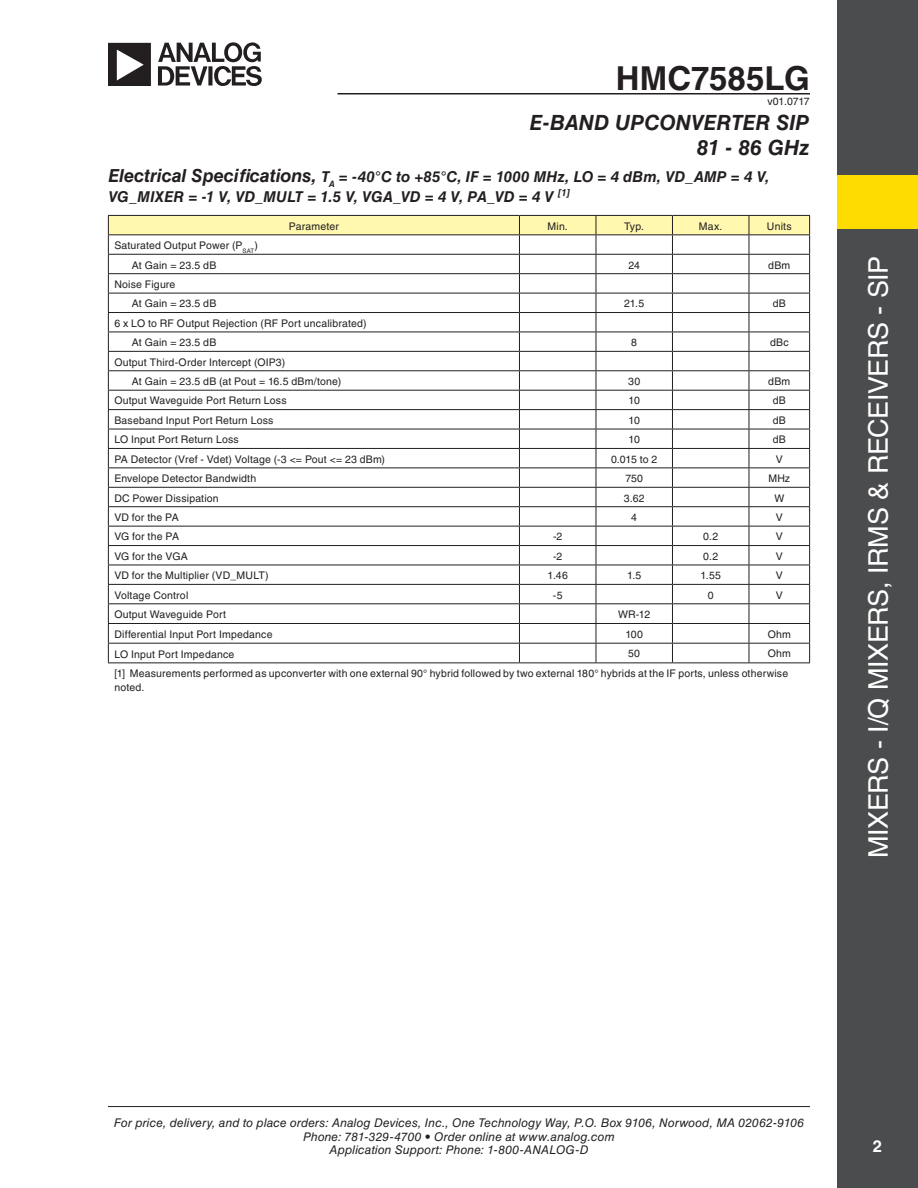
<style>
.page{position:relative;width:918px;height:1188px;background:#fff}
.page>*{position:absolute;margin:0;border:0;box-sizing:border-box;transform-origin:0 0}
.t1{font:700 33px "Helvetica LT Std";color:#231f20}
.t2{font:27px "Helvetica LT Std";letter-spacing:-.015em;color:#fff}
.t3{font:italic 700 21px/25.2px "Helvetica LT Std";letter-spacing:-.005em;color:#231f20;text-align:right}
.t4{font:700 16.5px "Helvetica LT Std";color:#fff}
.t5{font:italic 700 15px "Helvetica LT Std";letter-spacing:.005em;color:#231f20}
.t6{font:italic 12px/13.5px "Helvetica LT Std";letter-spacing:.01em;color:#231f20;text-align:center}
.t7{font:10.5px/13.5px "Helvetica LT Std";letter-spacing:.015em;color:#231f20}
.s1{font-size:18px}
</style>
<div class="page">
<hr style="left:108px;top:1106px;width:702px;height:1px;background:#231f20">
<hr style="left:338px;top:93px;width:472px;height:1px;background:#231f20">
<div style="left:837px;top:0;width:81px;height:1188px;background:#4b4c4d"></div>
<div style="left:837px;top:175px;width:81px;height:54px;background:#ffdc01"></div>
<svg style="left:108px;top:42px;width:154px;height:44px"></svg>
<hr style="left:108px;top:662px;width:411px;height:1px;background:#231f20">
<hr style="left:519px;top:662px;width:77px;height:1px;background:#231f20">
<hr style="left:596px;top:662px;width:76px;height:1px;background:#231f20">
<hr style="left:672px;top:662px;width:77px;height:1px;background:#231f20">
<hr style="left:749px;top:662px;width:61px;height:1px;background:#231f20">
<svg style="left:108px;top:215px;width:702px;height:447px"></svg>
<hr style="left:108px;top:234px;width:411px;height:1px;background:#231f20">
<hr style="left:519px;top:234px;width:77px;height:1px;background:#231f20">
<hr style="left:596px;top:234px;width:76px;height:1px;background:#231f20">
<hr style="left:672px;top:234px;width:77px;height:1px;background:#231f20">
<hr style="left:749px;top:234px;width:61px;height:1px;background:#231f20">
<h1 class="t1" style="left:616px;top:59px;width:195px">HMC7585LG</h1>
<p class="t7" style="left:767px;top:94px;width:44px">v01.0717</p>
<h3 class="t3" style="left:530px;top:109px;width:281px">E-BAND UPCONVERTER SIP<br>81 - 86 GHz</h3>
<p class="t5" style="left:108px;top:168px;width:662px"><span class="s1">Electrical Specifications,</span> T<sub>A</sub> = -40°C to +85°C, IF = 1000 MHz, LO = 4 dBm, VD_AMP = 4 V,</p>
<p class="t5" style="left:108px;top:187px;width:463px">VG_MIXER = -1 V, VD_MULT = 1.5 V, VGA_VD = 4 V, PA_VD = 4 V <sup>[1]</sup></p>
<p class="t7" style="left:289px;top:219px;width:51px">Parameter</p>
<p class="t7" style="left:548px;top:219px;width:22px">Min.</p>
<p class="t7" style="left:624px;top:219px;width:21px">Typ.</p>
<p class="t7" style="left:699px;top:219px;width:25px">Max.</p>
<p class="t7" style="left:767px;top:219px;width:26px">Units</p>
<p class="t7" style="left:114px;top:239px;width:145px">Saturated Output Power (P<sub>SAT</sub>)</p>
<p class="t7" style="left:132px;top:258px;width:86px">At Gain = 23.5 dB</p>
<p class="t7" style="left:628px;top:258px;width:13px">24</p>
<p class="t7" style="left:768px;top:258px;width:24px">dBm</p>
<p class="t7" style="left:114px;top:278px;width:63px">Noise Figure</p>
<p class="t7" style="left:132px;top:297px;width:86px">At Gain = 23.5 dB</p>
<p class="t7" style="left:624px;top:297px;width:22px">21.5</p>
<p class="t7" style="left:773px;top:297px;width:15px">dB</p>
<p class="t7" style="left:114px;top:316px;width:254px">6 x LO to RF Output Rejection (RF Port uncalibrated)</p>
<p class="t7" style="left:132px;top:336px;width:86px">At Gain = 23.5 dB</p>
<p class="t7" style="left:631px;top:336px;width:7px">8</p>
<p class="t7" style="left:770px;top:336px;width:20px">dBc</p>
<p class="t7" style="left:114px;top:355px;width:172px">Output Third-Order Intercept (OIP3)</p>
<p class="t7" style="left:132px;top:375px;width:211px">At Gain = 23.5 dB (at Pout = 16.5 dBm/tone)</p>
<p class="t7" style="left:628px;top:375px;width:13px">30</p>
<p class="t7" style="left:768px;top:375px;width:24px">dBm</p>
<p class="t7" style="left:114px;top:394px;width:174px">Output Waveguide Port Return Loss</p>
<p class="t7" style="left:629px;top:394px;width:13px">10</p>
<p class="t7" style="left:773px;top:394px;width:15px">dB</p>
<p class="t7" style="left:114px;top:413px;width:161px">Baseband Input Port Return Loss</p>
<p class="t7" style="left:629px;top:413px;width:13px">10</p>
<p class="t7" style="left:773px;top:413px;width:15px">dB</p>
<p class="t7" style="left:114px;top:433px;width:126px">LO Input Port Return Loss</p>
<p class="t7" style="left:629px;top:433px;width:13px">10</p>
<p class="t7" style="left:773px;top:433px;width:15px">dB</p>
<p class="t7" style="left:114px;top:452px;width:272px">PA Detector (Vref - Vdet) Voltage (-3 &lt;= Pout &lt;= 23 dBm)</p>
<p class="t7" style="left:611px;top:452px;width:48px">0.015 to 2</p>
<p class="t7" style="left:776px;top:452px;width:9px">V</p>
<p class="t7" style="left:114px;top:472px;width:143px">Envelope Detector Bandwidth</p>
<p class="t7" style="left:625px;top:472px;width:19px">750</p>
<p class="t7" style="left:768px;top:472px;width:23px">MHz</p>
<p class="t7" style="left:114px;top:491px;width:106px">DC Power Dissipation</p>
<p class="t7" style="left:624px;top:491px;width:22px">3.62</p>
<p class="t7" style="left:774px;top:491px;width:11px">W</p>
<p class="t7" style="left:114px;top:511px;width:66px">VD for the PA</p>
<p class="t7" style="left:631px;top:511px;width:7px">4</p>
<p class="t7" style="left:776px;top:511px;width:9px">V</p>
<p class="t7" style="left:114px;top:530px;width:66px">VG for the PA</p>
<p class="t7" style="left:553px;top:530px;width:11px">-2</p>
<p class="t7" style="left:703px;top:530px;width:17px">0.2</p>
<p class="t7" style="left:776px;top:530px;width:9px">V</p>
<p class="t7" style="left:114px;top:549px;width:75px">VG for the VGA</p>
<p class="t7" style="left:553px;top:549px;width:11px">-2</p>
<p class="t7" style="left:703px;top:549px;width:17px">0.2</p>
<p class="t7" style="left:776px;top:549px;width:9px">V</p>
<p class="t7" style="left:114px;top:569px;width:156px">VD for the Multiplier (VD_MULT)</p>
<p class="t7" style="left:548px;top:569px;width:22px">1.46</p>
<p class="t7" style="left:627px;top:569px;width:16px">1.5</p>
<p class="t7" style="left:701px;top:569px;width:22px">1.55</p>
<p class="t7" style="left:776px;top:569px;width:9px">V</p>
<p class="t7" style="left:114px;top:588px;width:75px">Voltage Control</p>
<p class="t7" style="left:553px;top:588px;width:11px">-5</p>
<p class="t7" style="left:708px;top:588px;width:7px">0</p>
<p class="t7" style="left:776px;top:588px;width:9px">V</p>
<p class="t7" style="left:114px;top:608px;width:113px">Output Waveguide Port</p>
<p class="t7" style="left:618px;top:608px;width:34px">WR-12</p>
<p class="t7" style="left:114px;top:627px;width:160px">Differential Input Port Impedance</p>
<p class="t7" style="left:625px;top:627px;width:19px">100</p>
<p class="t7" style="left:768px;top:627px;width:25px">Ohm</p>
<p class="t7" style="left:114px;top:647px;width:122px">LO Input Port Impedance</p>
<p class="t7" style="left:628px;top:647px;width:13px">50</p>
<p class="t7" style="left:768px;top:647px;width:25px">Ohm</p>
<p class="t7" style="left:114px;top:667px;width:675px">[1] Measurements performed as upconverter with one external 90° hybrid followed by two external 180° hybrids at the IF ports, unless otherwise noted.</p>
<h2 class="t2" style="left:863px;top:858px;width:604px;rotate:-90deg">MIXERS - I/Q MIXERS, IRMS &amp; RECEIVERS - SIP</h2>
<p class="t6" style="left:114px;top:1116px;width:692px">For price, delivery, and to place orders: Analog Devices, Inc., One Technology Way, P.O. Box 9106, Norwood, MA 02062-9106<br>Phone: 781-329-4700 • Order online at www.analog.com<br>Application Support: Phone: 1-800-ANALOG-D</p>
<p class="t4" style="left:873px;top:1136px;width:11px">2</p>
</div>
